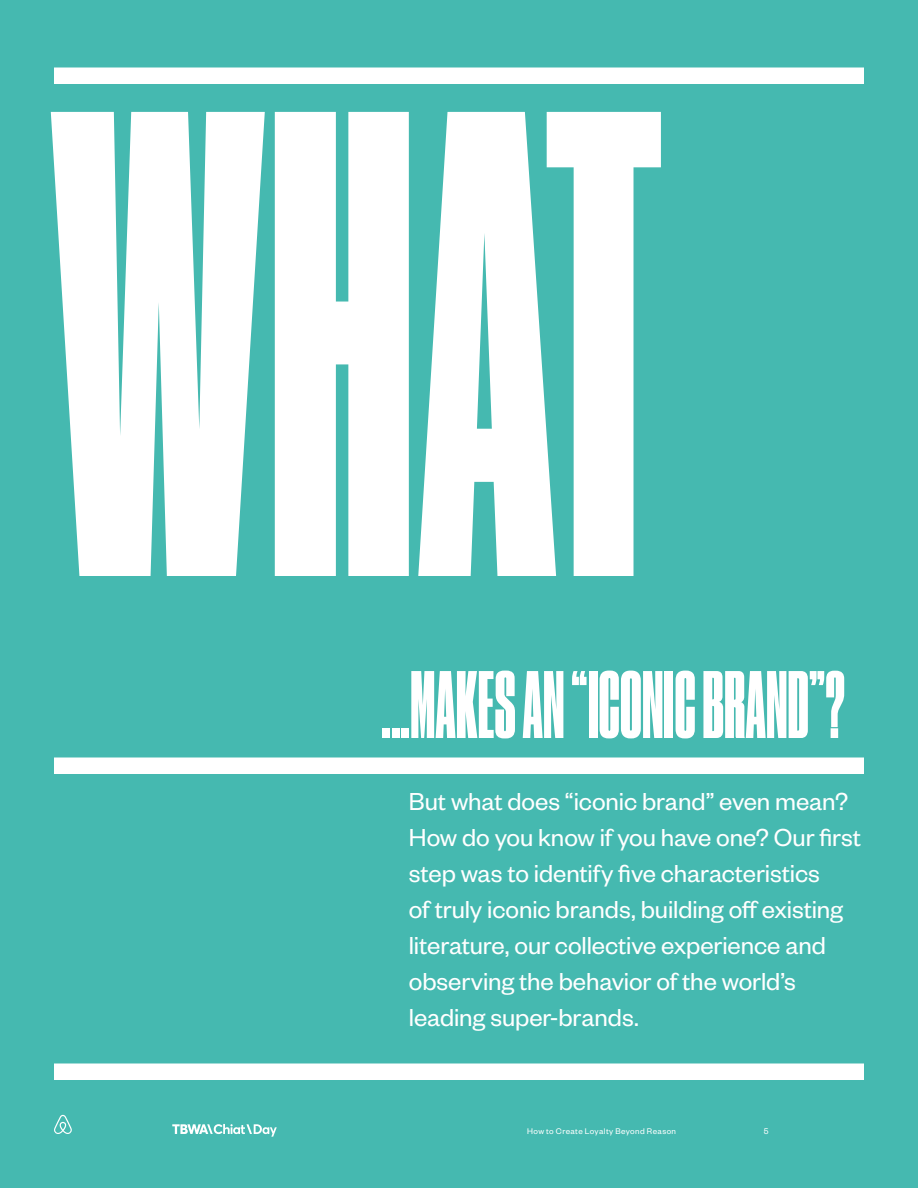
<style>
.page{position:relative;width:918px;height:1188px;background:#45b9b0}
.page>*{position:absolute;margin:0;border:0;box-sizing:border-box;transform-origin:0 0}
.t1{font:623.85px "Druk X Cond Super";color:#fff}
.t2{font:90px "Druk X Cond Super";letter-spacing:.01em;color:#fff}
.t3{font:27px/36px "Founders Grotesk";letter-spacing:-.005em;color:#fff}
.t4{font:9px "Founders Grotesk";letter-spacing:.045em;color:#fff}
</style>
<div class="page">
<div style="left:54px;top:68px;width:810px;height:16px;background:#fff"></div>
<div style="left:54px;top:1064px;width:810px;height:16px;background:#fff"></div>
<div style="left:54px;top:758px;width:810px;height:16px;background:#fff"></div>
<svg style="left:172px;top:1124px;width:105px;height:13px"></svg>
<svg style="left:54px;top:1115px;width:18px;height:19px"></svg>
<h1 class="t1" style="left:51px;top:-14px;width:614px">WHAT</h1>
<h2 class="t2" style="left:382px;top:653px;width:464px">...MAKES AN “ICONIC BRAND”?</h2>
<p class="t3" style="left:409px;top:782px;width:454px">But what does “iconic brand” even mean?<br>How do you know if you have one? Our first step was to identify five characteristics<br>of truly iconic brands, building off existing literature, our collective experience and observing the behavior of the world’s leading super-brands.</p>
<p class="t4" style="left:527px;top:1126px;width:150px">How to Create Loyalty Beyond Reason</p>
<p class="t4" style="left:764px;top:1126px;width:6px">5</p>
</div>
